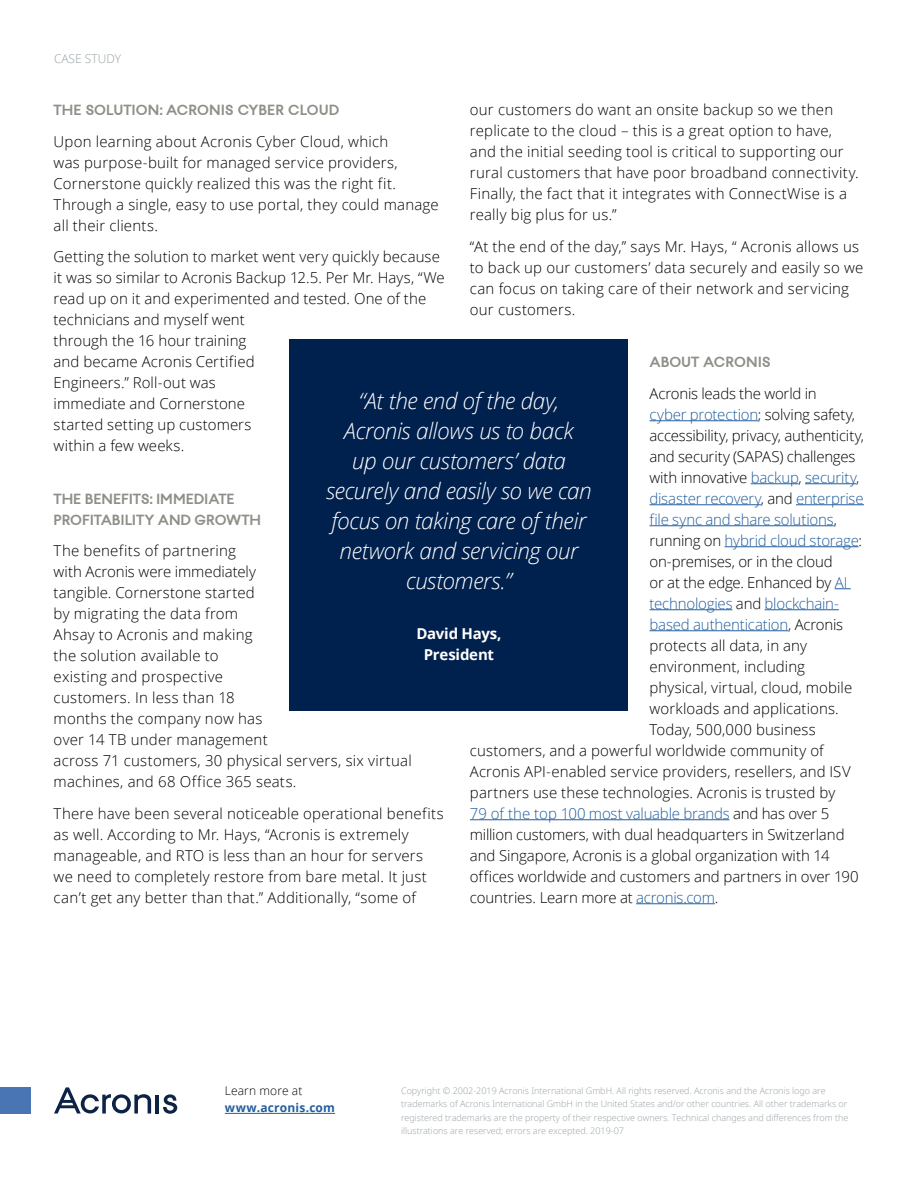
<style>
.page{position:relative;width:918px;height:1188px;background:#fff}
.page>*{position:absolute;margin:0;border:0;box-sizing:border-box;transform-origin:0 0}
.t1{font:italic 300 22.5px/30px "Open Sans";letter-spacing:-.02em;color:#fff;text-align:center}
.t2{font:300 15px/21px "Open Sans";letter-spacing:.01em;color:#000}
.t3{font:300 15px "Open Sans";letter-spacing:-.015em;color:#215e9e}
.t4{font:300 15px "Open Sans";letter-spacing:-.015em;color:#000}
.t5{font:700 15px/21px "Acronis";letter-spacing:.005em;color:#8f8e87}
.t6{font:300 15px "Open Sans";letter-spacing:-.01em;color:#000}
.t7{font:700 15px/21px "Open Sans";letter-spacing:-.015em;color:#fff;text-align:center}
.t8{font:700 12px "Open Sans";letter-spacing:.015em;color:#215e9e}
.t9{font:300 12px "Open Sans";letter-spacing:.015em;color:#000}
.t10{font:300 12px "Open Sans";color:#97a0a4}
.t11{font:300 9px/13.5px "Open Sans";color:#97a0a4}
.s1{color:#000}
.s2{color:#215e9e}
</style>
<div class="page">
<hr style="left:650px;top:420px;width:108px;height:1px;background:#215e9e">
<hr style="left:751px;top:483px;width:48px;height:1px;background:#215e9e">
<hr style="left:805px;top:483px;width:51px;height:1px;background:#215e9e">
<hr style="left:650px;top:504px;width:111px;height:1px;background:#215e9e">
<hr style="left:796px;top:504px;width:68px;height:1px;background:#215e9e">
<hr style="left:650px;top:525px;width:184px;height:1px;background:#215e9e">
<hr style="left:725px;top:546px;width:134px;height:1px;background:#215e9e">
<svg style="left:835px;top:588px;width:16px;height:1px"></svg>
<hr style="left:650px;top:609px;width:82px;height:1px;background:#215e9e">
<hr style="left:765px;top:609px;width:74px;height:1px;background:#215e9e">
<hr style="left:650px;top:630px;width:138px;height:1px;background:#215e9e">
<hr style="left:470px;top:819px;width:259px;height:1px;background:#215e9e">
<hr style="left:636px;top:903px;width:79px;height:1px;background:#215e9e">
<div style="left:290px;top:340px;width:338px;height:371px;background:#00204d"></div>
<hr style="left:225px;top:1113px;width:110px;height:1px;background:#215e9e">
<hr style="left:156px;top:1095px;width:3px;height:19px;background:#0d2345">
<svg style="left:163px;top:1094px;width:14px;height:20px"></svg>
<svg style="left:54px;top:1087px;width:97px;height:27px"></svg>
<div style="left:0;top:1087px;width:30px;height:27px;background:#4975b4"></div>
<p class="t10" style="left:54px;top:51px;width:69px">CASE STUDY</p>
<p class="t2" style="left:470px;top:99px;width:390px">our customers do want an onsite backup so we then replicate to the cloud – this is a great option to have, and the initial seeding tool is critical to supporting our rural customers that have poor broadband connectivity.<br>Finally, the fact that it integrates with ConnectWise is a really big plus for us.”</p>
<p class="t2" style="left:470px;top:235px;width:395px">“At the end of the day,” says Mr. Hays, “ Acronis allows us to back up our customers’ data securely and easily so we can focus on taking care of their network and servicing our customers.</p>
<p class="t5" style="left:54px;top:99px;width:287px">THE SOLUTION: ACRONIS CYBER CLOUD</p>
<p class="t2" style="left:54px;top:130px;width:386px">Upon learning about Acronis Cyber Cloud, which<br>was purpose-built for managed service providers, Cornerstone quickly realized this was the right fit.<br>Through a single, easy to use portal, they could manage all their clients.</p>
<p class="t2" style="left:54px;top:246px;width:393px">Getting the solution to market went very quickly because it was so similar to Acronis Backup 12.5. Per Mr. Hays, “We read up on it and experimented and tested. One of the technicians and myself went<br>through the 16 hour training<br>and became Acronis Certified<br>Engineers.” Roll-out was<br>immediate and Cornerstone<br>started setting up customers<br>within a few weeks.</p>
<p class="t5" style="left:650px;top:351px;width:123px">ABOUT ACRONIS</p>
<p class="t4" style="left:650px;top:383px;width:169px">Acronis leads the world in</p>
<p class="t3" style="left:650px;top:404px;width:207px">cyber protection<span class="s1">; solving safety,</span></p>
<p class="t4" style="left:650px;top:425px;width:216px">accessibility, privacy, authenticity,</p>
<p class="t4" style="left:650px;top:446px;width:207px">and security (SAPAS) challenges</p>
<p class="t6" style="left:650px;top:467px;width:211px">with innovative <span class="s2">backup</span>, <span class="s2">security</span>,</p>
<p class="t3" style="left:650px;top:488px;width:216px">disaster recovery<span class="s1">, and</span> enterprise</p>
<p class="t3" style="left:650px;top:509px;width:189px">file sync and share solutions<span class="s1">,</span></p>
<p class="t3" style="left:650px;top:530px;width:214px"><span class="s1">running on</span> hybrid cloud storage<span class="s1">:</span></p>
<p class="t4" style="left:650px;top:551px;width:185px">on-premises, or in the cloud</p>
<p class="t4" style="left:650px;top:572px;width:200px">or at the edge. Enhanced by <span class="s2">AI</span></p>
<p class="t3" style="left:650px;top:593px;width:191px">technologies <span class="s1">and</span> blockchain-</p>
<p class="t3" style="left:650px;top:614px;width:195px">based authentication<span class="s1">, Acronis</span></p>
<p class="t2" style="left:650px;top:634px;width:159px">protects all data, in any</p>
<p class="t2" style="left:650px;top:655px;width:157px">environment, including</p>
<p class="t2" style="left:650px;top:676px;width:204px">physical, virtual, cloud, mobile</p>
<p class="t2" style="left:650px;top:697px;width:191px">workloads and applications.</p>
<p class="t2" style="left:650px;top:718px;width:168px">Today, 500,000 business</p>
<p class="t2" style="left:470px;top:739px;width:355px">customers, and a powerful worldwide community of</p>
<p class="t2" style="left:470px;top:760px;width:382px">Acronis API-enabled service providers, resellers, and ISV</p>
<p class="t2" style="left:470px;top:781px;width:367px">partners use these technologies. Acronis is trusted by</p>
<p class="t3" style="left:470px;top:803px;width:361px">79 of the top 100 most valuable brands <span class="s1">and has over 5</span></p>
<p class="t2" style="left:470px;top:823px;width:376px">million customers, with dual headquarters in Switzerland</p>
<p class="t2" style="left:470px;top:844px;width:361px">and Singapore, Acronis is a global organization with 14</p>
<p class="t2" style="left:470px;top:865px;width:390px">offices worldwide and customers and partners in over 190</p>
<p class="t4" style="left:470px;top:887px;width:250px">countries. Learn more at <span class="s2">acronis.com</span>.</p>
<h1 class="t1" style="left:326px;top:385px;width:267px">“At the end of the day,<br>Acronis allows us to back<br>up our customers’ data securely and easily so we can focus on taking care of their network and servicing our customers.”</h1>
<p class="t5" style="left:54px;top:488px;width:209px">THE BENEFITS: IMMEDIATE<br>PROFITABILITY AND GROWTH</p>
<p class="t2" style="left:54px;top:540px;width:360px">The benefits of partnering<br>with Acronis were immediately<br>tangible. Cornerstone started<br>by migrating the data from<br>Ahsay to Acronis and making<br>the solution available to<br>existing and prospective<br>customers. In less than 18<br>months the company now has<br>over 14 TB under management<br>across 71 customers, 30 physical servers, six virtual machines, and 68 Office 365 seats.</p>
<p class="t2" style="left:54px;top:802px;width:392px">There have been several noticeable operational benefits as well. According to Mr. Hays, “Acronis is extremely manageable, and RTO is less than an hour for servers we need to completely restore from bare metal. It just can’t get any better than that.” Additionally, “some of</p>
<p class="t7" style="left:416px;top:623px;width:87px">David Hays,<br>President</p>
<p class="t9" style="left:225px;top:1083px;width:79px">Learn more at</p>
<p class="t8" style="left:225px;top:1100px;width:112px">www.acronis.com</p>
<p class="t11" style="left:401px;top:1083px;width:449px">Copyright © 2002-2019 Acronis International GmbH. All rights reserved. Acronis and the Acronis logo are trademarks of Acronis International GmbH in the United States and/or other countries. All other trademarks or registered trademarks are the property of their respective owners. Technical changes and differences from the illustrations are reserved; errors are excepted. 2019-07</p>
</div>
